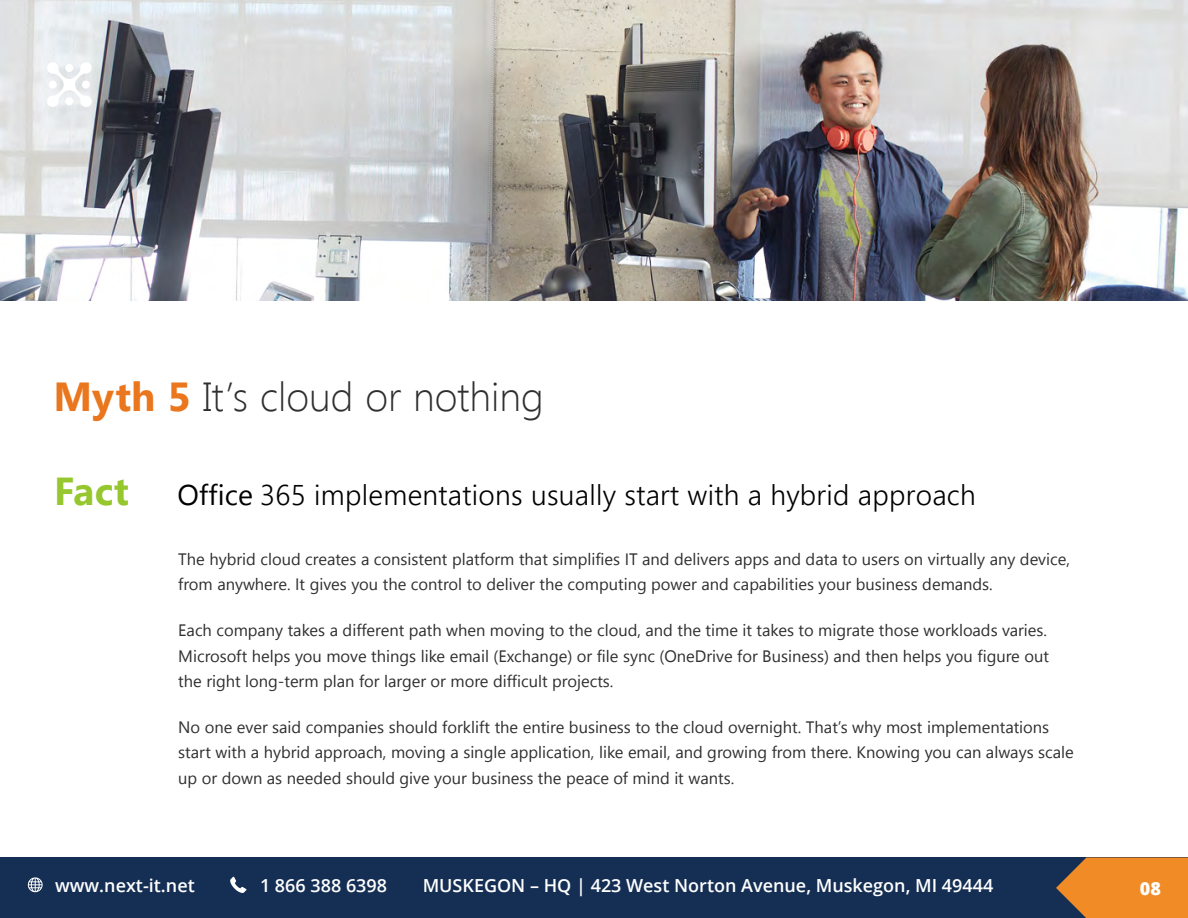
<style>
.page{position:relative;width:1188px;height:918px;background:#fff}
.page>*{position:absolute;margin:0;border:0;box-sizing:border-box;transform-origin:0 0}
.t1{font:300 40.5px "Segoe UI";color:#2f2f2f}
.t2{font:300 28.5px "Segoe UI";letter-spacing:.01em;color:#000}
.t3{font:600 18px "Open Sans";color:#fff}
.t4{font:800 18px "Open Sans";color:#fff}
.t5{font:16.5px/25.5px "Segoe UI";color:#2f2f2f}
.s1{font-weight:700;color:#ea761d}
.s2{font-weight:700;font-size:39px;color:#96c72e}
.s3{font-weight:400}
</style>
<div class="page">
<img style="left:0;top:0;width:1188px;height:300px">
<div style="left:0;top:858px;width:1188px;height:60px;background:#152f54"></div>
<svg style="left:1056px;top:858px;width:132px;height:60px;background:#d7802b"></svg>
<svg style="left:28px;top:877px;width:15px;height:15px"></svg>
<svg style="left:230px;top:877px;width:16px;height:16px"></svg>
<svg style="left:45px;top:61px;width:48px;height:47px"></svg>
<h1 class="t1" style="left:53px;top:369px;width:492px"><span class="s1">Myth 5</span> It’s cloud or nothing</h1>
<h2 class="t2" style="left:54px;top:474px;width:923px"><span class="s2">Fact</span> <span class="s3">Office</span> 365 implementations usually start with a hybrid approach</h2>
<p class="t5" style="left:178px;top:546px;width:893px">The hybrid cloud creates a consistent platform that simplifies IT and delivers apps and data to users on virtually any device, from anywhere. It gives you the control to deliver the computing power and capabilities your business demands.</p>
<p class="t5" style="left:178px;top:617px;width:872px;text-align:justify">Each company takes a different path when moving to the cloud, and the time it takes to migrate those workloads varies.<br>Microsoft helps you move things like email (Exchange) or file sync (OneDrive for Business) and then helps you figure out the right long-term plan for larger or more difficult projects.</p>
<p class="t5" style="left:178px;top:714px;width:897px">No one ever said companies should forklift the entire business to the cloud overnight. That’s why most implementations start with a hybrid approach, moving a single application, like email, and growing from there. Knowing you can always scale up or down as needed should give your business the peace of mind it wants.</p>
<p class="t3" style="left:55px;top:873px;width:141px">www.next-it.net</p>
<p class="t3" style="left:260px;top:873px;width:129px">1 866 388 6398</p>
<p class="t3" style="left:423px;top:873px;width:572px">MUSKEGON – HQ | 423 West Norton Avenue, Muskegon, MI 49444</p>
<p class="t4" style="left:1140px;top:875px;width:23px">08</p>
</div>
